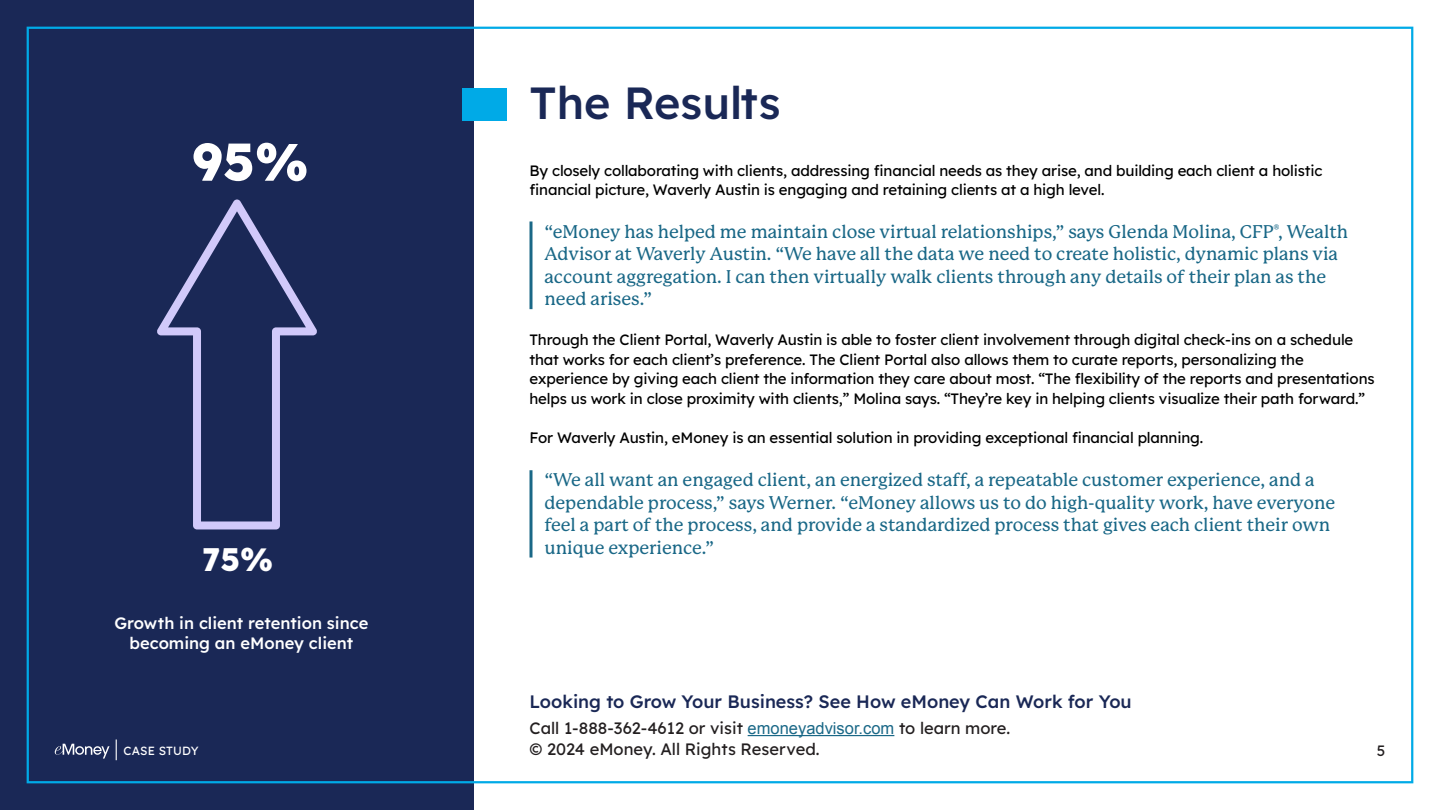
<style>
.page{position:relative;width:1440px;height:810px;background:#fff}
.page>*{position:absolute;margin:0;border:0;box-sizing:border-box;transform-origin:0 0}
.t1{font:52.5px "Lexend";color:#fff}
.t2{font:45px "Lexend";color:#1a2856}
.t3{font:32.25px "Lexend";color:#fff}
.Body_Copy{font:500 18px/22.5px "P Mackinac Pro";color:#1a6887}
.CTA{font:18px "Lexend";color:#1a2856}
.Contact_Info___Copyright{font:16.5px "Lexend";color:#231f20}
.t4{font:16.5px/19.8px "Lexend";color:#fff;text-align:center}
.Body_Copy-2{font:15px/19.5px "Lexend";letter-spacing:-.01em;color:#000}
.t5{font:15px "Lexend";color:#231f20}
.t6{font:11.85px "Lexend";letter-spacing:.01em;color:#fff}
.s1{font-family:"Arial";color:#1a6887}
</style>
<div class="page">
<div style="left:0;top:0;width:474px;height:810px;background:#1a2856"></div>
<svg style="left:55px;top:744px;width:55px;height:15px"></svg>
<svg style="left:116px;top:740px;width:1px;height:20px"></svg>
<div style="left:462px;top:88px;width:44px;height:32px;background:#00aae7"></div>
<hr style="left:748px;top:735px;width:146px;height:1px;background:#1a6887">
<hr style="left:530px;top:470px;width:2px;height:88px;background:#1a6887">
<hr style="left:530px;top:221px;width:2px;height:88px;background:#1a6887">
<svg style="left:157px;top:200px;width:160px;height:329px"></svg>
<p class="t1" style="left:192px;top:124px;width:118px">95%</p>
<p class="t3" style="left:202px;top:536px;width:72px">75%</p>
<p class="t4" style="left:114px;top:613px;width:255px">Growth in client retention since becoming an eMoney client</p>
<p class="t2" style="left:530px;top:70px;width:253px">The Results</p>
<p class="Body_Copy-2" style="left:530px;top:159px;width:795px">By closely collaborating with clients, addressing financial needs as they arise, and building each client a holistic financial picture, Waverly Austin is engaging and retaining clients at a high level.</p>
<p class="Body_Copy" style="left:545px;top:220px;width:805px">“eMoney has helped me maintain close virtual relationships,” says Glenda Molina, CFP<sup>®</sup>, Wealth Advisor at Waverly Austin. “We have all the data we need to create holistic, dynamic plans via account aggregation. I can then virtually walk clients through any details of their plan as the need arises.”</p>
<p class="Body_Copy-2" style="left:530px;top:329px;width:847px">Through the Client Portal, Waverly Austin is able to foster client involvement through digital check-ins on a schedule that works for each client’s preference. The Client Portal also allows them to curate reports, personalizing the experience by giving each client the information they care about most. “The flexibility of the reports and presentations helps us work in close proximity with clients,” Molina says. “They’re key in helping clients visualize their path forward.”</p>
<p class="Body_Copy-2" style="left:530px;top:427px;width:675px">For Waverly Austin, eMoney is an essential solution in providing exceptional financial planning.</p>
<p class="Body_Copy" style="left:545px;top:469px;width:792px">“We all want an engaged client, an energized staff, a repeatable customer experience, and a dependable process,” says Werner. “eMoney allows us to do high-quality work, have everyone feel a part of the process, and provide a standardized process that gives each client their own unique experience.”</p>
<p class="CTA" style="left:530px;top:688px;width:604px">Looking to Grow Your Business? See How eMoney Can Work for You</p>
<p class="Contact_Info___Copyright" style="left:530px;top:716px;width:482px">Call 1-888-362-4612 or visit <span class="s1">emoneyadvisor.com</span> to learn more.</p>
<p class="Contact_Info___Copyright" style="left:530px;top:737px;width:292px">© 2024 eMoney. All Rights Reserved.</p>
<p class="t6" style="left:124px;top:742px;width:76px">CASE STUDY</p>
<p class="t5" style="left:1377px;top:739px;width:10px">5</p>
</div>
